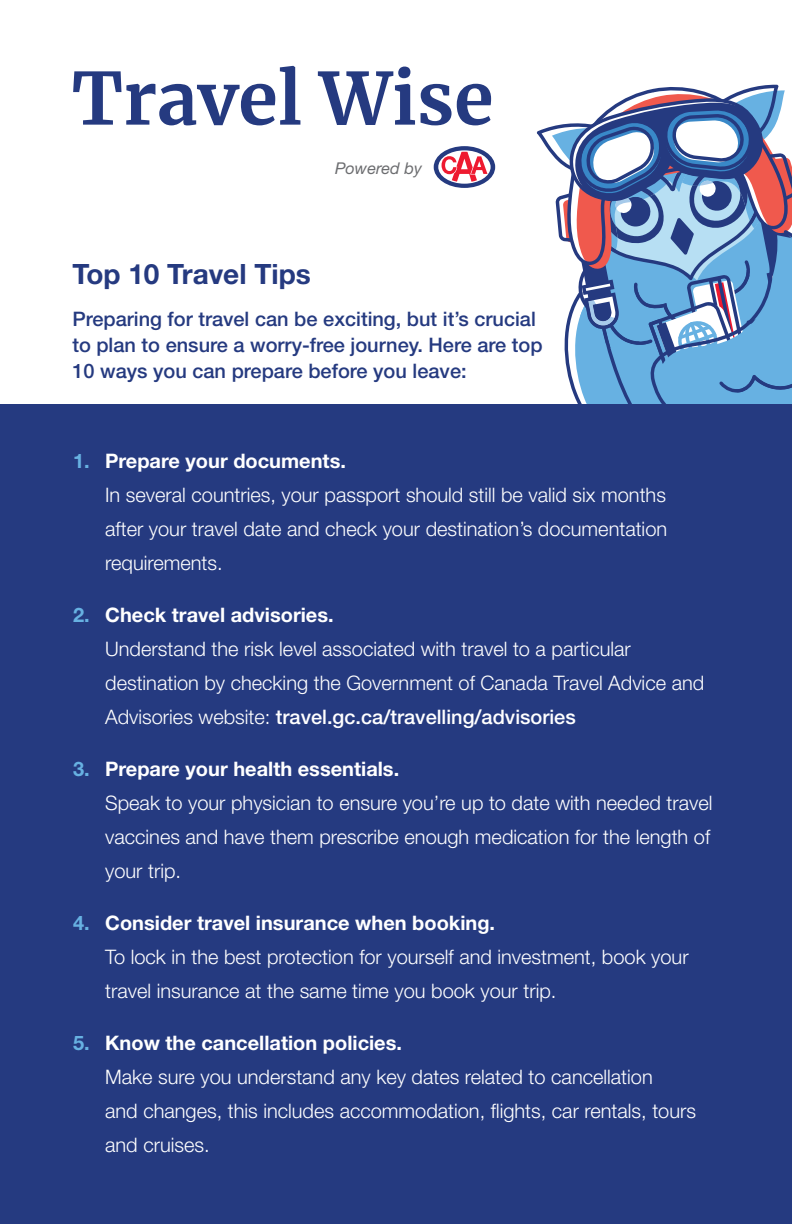
<style>
.page{position:relative;width:792px;height:1224px;background:#fff}
.page>*{position:absolute;margin:0;border:0;box-sizing:border-box;transform-origin:0 0}
.t1{font:700 71.8px "Merriweather";color:#253a80}
.t2{font:700 28px "Helvetica Neue LT Std";color:#253a80}
.t3{font:300 20px/34px "Helvetica Neue LT Std";color:#fff}
.t4{font:500 20px/26px "Helvetica Neue LT Std";color:#253a80}
.t5{font:italic 16.2px "Helvetica Neue LT Std";color:#6c6d70}
.s1{font-weight:700;color:#67b1e2}
.s2{font-weight:700}
.s3{font-weight:500}
</style>
<div class="page">
<svg style="left:537px;top:84px;width:255px;height:320px"></svg>
<div style="left:0;top:404px;width:792px;height:820px;background:#253a80"></div>
<svg style="left:432px;top:145px;width:64px;height:44px"></svg>
<div style="left:434px;top:146px;width:61px;height:42px;background:#253a80;border-radius:50%"></div>
<svg style="left:438px;top:150px;width:53px;height:34px"></svg>
<svg style="left:442px;top:152px;width:45px;height:30px"></svg>
<h1 class="t1" style="left:72px;top:49px;width:423px">Travel Wise</h1>
<p class="t5" style="left:335px;top:159px;width:88px">Powered by</p>
<h2 class="t2" style="left:72px;top:257px;width:240px">Top 10 Travel Tips</h2>
<p class="t4" style="left:72px;top:306px;width:472px">Preparing for travel can be exciting, but it’s crucial to plan to ensure a worry-free journey. Here are top<br>10 ways you can prepare before you leave:</p>
<p class="t3" style="left:105px;top:443px;width:563px;text-indent:-32px"><span class="s1">1.</span> <span class="s2">Prepare your documents.<br></span>In several countries, your passport should still be valid six months after your travel date and check your destination’s documentation requirements.</p>
<p class="t3" style="left:105px;top:597px;width:601px;text-indent:-32px"><span class="s1">2.</span> <span class="s2">Check travel advisories.<br></span>Understand the risk level associated with travel to a particular destination by checking the Government of Canada Travel Advice and Advisories website: <span class="s3">travel.gc.ca/travelling/advisories</span></p>
<p class="t3" style="left:105px;top:751px;width:609px;text-indent:-32px"><span class="s1">3.</span> <span class="s2">Prepare your health essentials.<br></span>Speak to your physician to ensure you’re up to date with needed travel vaccines and have them prescribe enough medication for the length of your trip.</p>
<p class="t3" style="left:105px;top:905px;width:585px;text-indent:-32px"><span class="s1">4.</span> <span class="s2">Consider travel insurance when booking.<br></span>To lock in the best protection for yourself and investment, book your travel insurance at the same time you book your trip.</p>
<p class="t3" style="left:105px;top:1025px;width:592px;text-indent:-32px"><span class="s1">5.</span> <span class="s2">Know the cancellation policies.<br></span>Make sure you understand any key dates related to cancellation<br>and changes, this includes accommodation, flights, car rentals, tours and cruises.</p>
</div>
